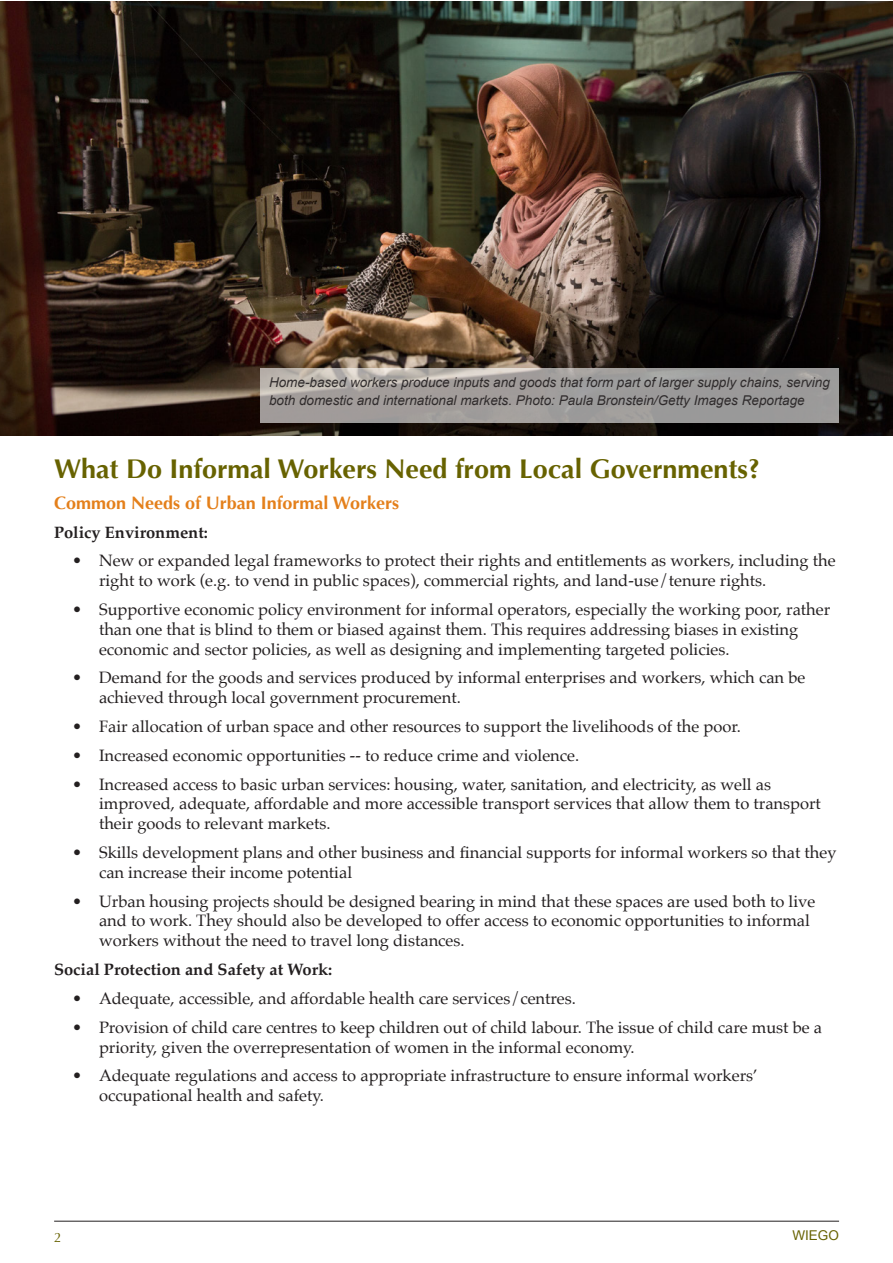
<style>
.page{position:relative;width:893px;height:1263px;background:#fff}
.page>*{position:absolute;margin:0;border:0;box-sizing:border-box;transform-origin:0 0}
.t1{font:700 27px "Optima";color:#676200}
.t2{font:700 18px "Optima";color:#e4801b}
.t3{font:16.5px/19.8px "Palatino";color:#231f20}
.t4{font:700 16.5px "Palatino";color:#231f20}
.t5{font:italic 13.5px/18px "Arial";color:#231f20}
.t6{font:13.5px "Arial";color:#676200}
.t7{font:13.5px "Optima";color:#676200}
</style>
<div class="page">
<hr style="left:54px;top:1221px;width:785px;height:1px;background:#231f20">
<img style="left:0;top:1px;width:892px;height:434px">
<svg style="left:260px;top:368px;width:579px;height:54px;background:#a3a09e"></svg>
<p class="t5" style="left:269px;top:373px;width:562px">Home-based workers produce inputs and goods that form part of larger supply chains, serving both domestic and international markets. Photo: Paula Bronstein/Getty Images Reportage</p>
<h1 class="t1" style="left:54px;top:453px;width:708px">What Do Informal Workers Need from Local Governments?</h1>
<p class="t2" style="left:54px;top:492px;width:347px">Common Needs of Urban Informal Workers</p>
<p class="t4" style="left:54px;top:524px;width:155px">Policy Environment:</p>
<p class="t3" style="left:99px;top:552px;width:738px;text-indent:-27px">• New or expanded legal frameworks to protect their rights and entitlements as workers, including the right to work (e.g. to vend in public spaces), commercial rights, and land-use/tenure rights.</p>
<p class="t3" style="left:99px;top:601px;width:733px;text-indent:-27px">• Supportive economic policy environment for informal operators, especially the working poor, rather than one that is blind to them or biased against them. This requires addressing biases in existing economic and sector policies, as well as designing and implementing targeted policies.</p>
<p class="t3" style="left:99px;top:669px;width:708px;text-indent:-27px">• Demand for the goods and services produced by informal enterprises and workers, which can be achieved through local government procurement.</p>
<p class="t3" style="left:72px;top:718px;width:670px">• Fair allocation of urban space and other resources to support the livelihoods of the poor.</p>
<p class="t3" style="left:72px;top:746px;width:509px">• Increased economic opportunities -- to reduce crime and violence.</p>
<p class="t3" style="left:99px;top:775px;width:723px;text-indent:-27px">• Increased access to basic urban services: housing, water, sanitation, and electricity, as well as improved, adequate, affordable and more accessible transport services that allow them to transport their goods to relevant markets.</p>
<p class="t3" style="left:99px;top:844px;width:739px;text-indent:-27px">• Skills development plans and other business and financial supports for informal workers so that they can increase their income potential</p>
<p class="t3" style="left:99px;top:892px;width:718px;text-indent:-27px">• Urban housing projects should be designed bearing in mind that these spaces are used both to live and to work. They should also be developed to offer access to economic opportunities to informal workers without the need to travel long distances.</p>
<p class="t4" style="left:54px;top:961px;width:280px">Social Protection and Safety at Work:</p>
<p class="t3" style="left:72px;top:989px;width:505px">• Adequate, accessible, and affordable health care services/centres.</p>
<p class="t3" style="left:99px;top:1018px;width:725px;text-indent:-27px">• Provision of child care centres to keep children out of child labour. The issue of child care must be a priority, given the overrepresentation of women in the informal economy.</p>
<p class="t3" style="left:99px;top:1067px;width:660px;text-indent:-27px">• Adequate regulations and access to appropriate infrastructure to ensure informal workers’ occupational health and safety.</p>
<p class="t7" style="left:54px;top:1230px;width:9px">2</p>
<p class="t6" style="left:792px;top:1227px;width:48px">WIEGO</p>
</div>
